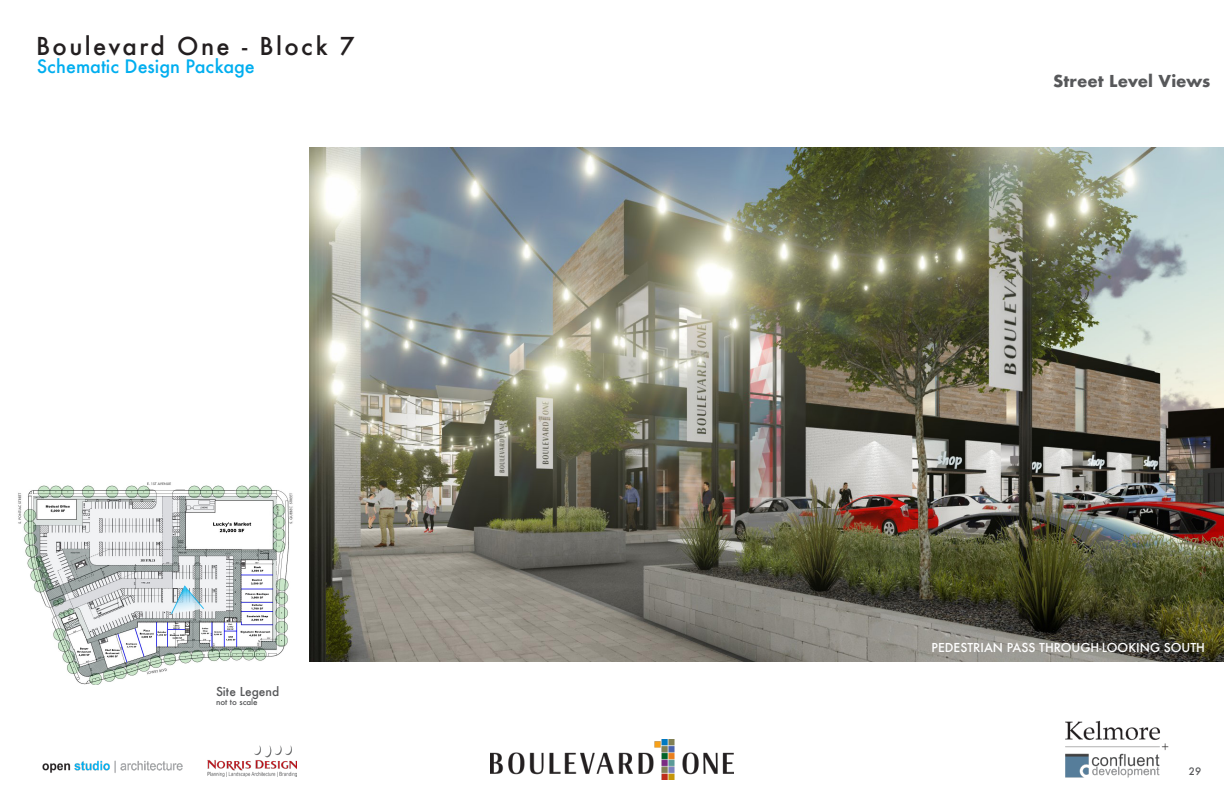
<style>
.page{position:relative;width:1224px;height:792px;background:#fff}
.page>*{position:absolute;margin:0;border:0;box-sizing:border-box;transform-origin:0 0}
.t1{font:500 24px "Futura";letter-spacing:.1em;color:#231f20}
.t2{font:500 18px "Futura";color:#00aeef}
.t3{font:700 16px "Futura";color:#57585a}
.t4{font:500 12px "Futura";color:#fff}
.t5{font:500 12px "Futura";color:#57585a}
.t6{font:500 10px "Futura";color:#57585a}
.t7{font:500 8px "Futura";color:#57585a}
</style>
<div class="page">
<img style="left:43px;top:760px;width:140px;height:13px">
<img style="left:490px;top:740px;width:244px;height:40px">
<img style="left:1065px;top:720px;width:104px;height:58px">
<img style="left:208px;top:745px;width:89px;height:31px">
<img style="left:18px;top:482px;width:275px;height:203px">
<svg style="left:171px;top:586px;width:33px;height:28px"></svg>
<img style="left:310px;top:147px;width:914px;height:514px">
<h1 class="t1" style="left:36px;top:29px;width:320px">Boulevard One - Block 7</h1>
<h2 class="t2" style="left:37px;top:54px;width:220px">Schematic Design Package</h2>
<p class="t5" style="left:216px;top:683px;width:65px">Site Legend</p>
<p class="t7" style="left:216px;top:697px;width:43px">not to scale</p>
<h3 class="t3" style="left:1053px;top:69px;width:159px">Street Level Views</h3>
<p class="t4" style="left:932px;top:640px;width:275px">PEDESTRIAN PASS THROUGH-LOOKING SOUTH</p>
<p class="t6" style="left:1189px;top:765px;width:14px">29</p>
</div>
